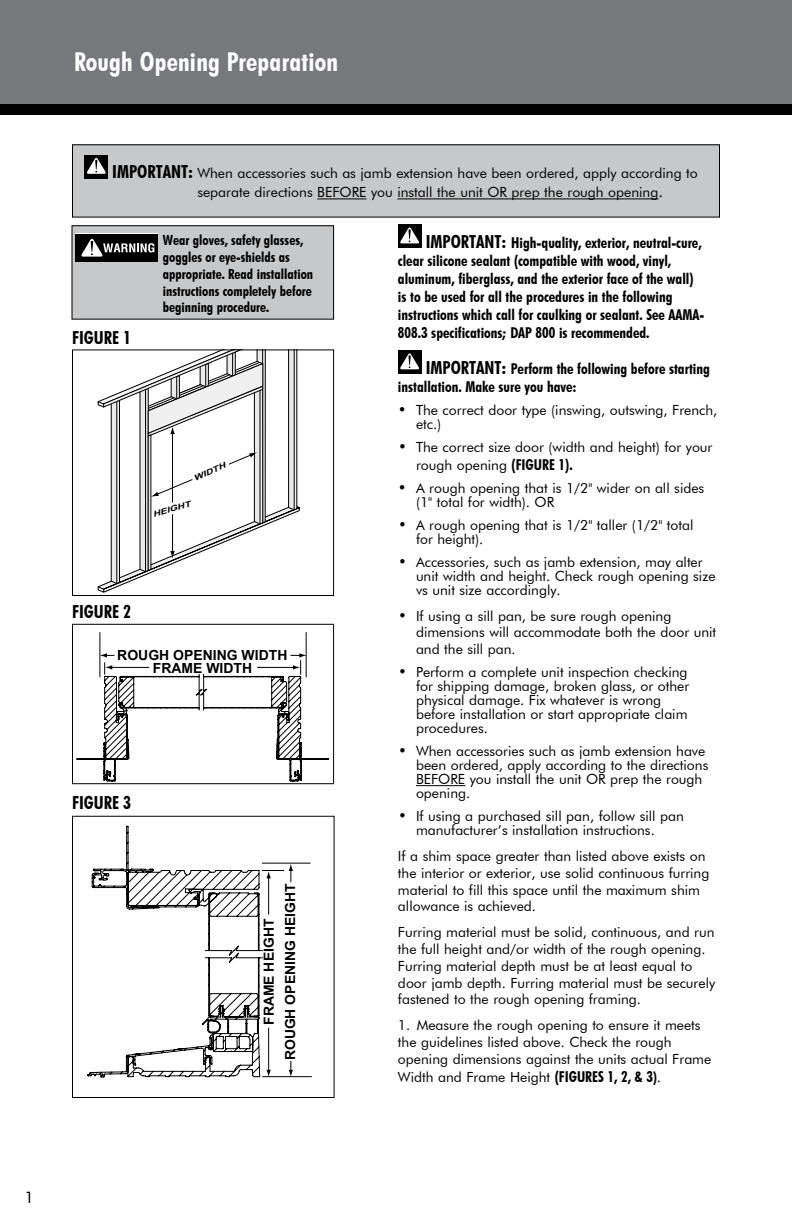
<style>
.page{position:relative;width:792px;height:1224px;background:#fff}
.page>*{position:absolute;margin:0;border:0;box-sizing:border-box;transform-origin:0 0}
.t1{font:700 condensed 26px "Futura BT";letter-spacing:.01em;color:#fff}
.t2{font:700 condensed 18px "Futura BT";color:#000}
.t3{font:16px "Futura BT";color:#000}
.t4{font:700 condensed 15px/18px "Futura BT";color:#000}
.t5{font:14px/14px "Futura BT";color:#000}
.t6{font:700 condensed 14px/16.8px "Futura BT";color:#000}
.t7{font:700 14px/21.4px "Arial";color:#000;text-align:center}
.t8{font:italic 700 7.8px "Arial";color:#000;scale:1.31 1}
.s1{font-weight:700;font-stretch:condensed;font-size:18px}
.s2{font-size:16px}
.s3{font-size:18px}
.s4{font-weight:700;font-stretch:condensed;font-size:15px}
.s5{font-weight:700;font-stretch:condensed}
</style>
<div class="page">
<div style="left:0;top:0;width:792px;height:108px;background:#77787b"></div>
<div style="left:0;top:104px;width:792px;height:11px;background:#000"></div>
<div style="left:72px;top:226px;width:262px;height:93px;background:#c7c8ca"></div>
<div style="left:72px;top:225px;width:262px;height:95px;border:1px solid #000"></div>
<svg style="left:98px;top:351px;width:202px;height:242px"></svg>
<div style="left:72px;top:349px;width:262px;height:247px;border:1px solid #000"></div>
<svg style="left:88px;top:826px;width:175px;height:251px"></svg>
<hr style="left:263px;top:1076px;width:49px;height:1px;background:#000">
<hr style="left:268px;top:877px;width:1px;height:38px;background:#000">
<hr style="left:262px;top:863px;width:48px;height:1px;background:#000">
<svg style="left:262px;top:864px;width:31px;height:18px"></svg>
<svg style="left:289px;top:1061px;width:4px;height:16px"></svg>
<hr style="left:268px;top:1028px;width:1px;height:43px;background:#000">
<svg style="left:266px;top:1070px;width:5px;height:7px"></svg>
<div style="left:72px;top:816px;width:263px;height:282px;border:1px solid #000"></div>
<hr style="left:416px;top:785px;width:49px;height:1px;background:#000">
<div style="left:398px;top:224px;width:23px;height:24px;background:#000"></div>
<svg style="left:400px;top:227px;width:19px;height:17px"></svg>
<div style="left:398px;top:350px;width:23px;height:24px;background:#000"></div>
<svg style="left:400px;top:353px;width:19px;height:16px"></svg>
<svg style="left:72px;top:144px;width:648px;height:74px;background:#bfc0c2"></svg>
<div style="left:85px;top:155px;width:23px;height:23px;background:#000"></div>
<svg style="left:87px;top:158px;width:19px;height:16px"></svg>
<hr style="left:99px;top:632px;width:1px;height:45px;background:#000">
<svg style="left:77px;top:653px;width:252px;height:128px"></svg>
<hr style="left:306px;top:632px;width:1px;height:45px;background:#000">
<div style="left:72px;top:624px;width:262px;height:160px;border:1px solid #000"></div>
<div style="left:75px;top:234px;width:83px;height:28px;background:#000"></div>
<svg style="left:81px;top:239px;width:73px;height:18px"></svg>
<p class="t3" style="left:25px;top:1187px;width:11px">1</p>
<h1 class="t1" style="left:74px;top:46px;width:266px">Rough Opening Preparation</h1>
<p class="t5" style="left:197px;top:163px;width:502px;line-height:19.2px;text-indent:-85px"><span class="s1">IMPORTANT:</span> When accessories such as jamb extension have been ordered, apply according to separate directions BEFORE you install the unit OR prep the rough opening<span class="s2">.</span></p>
<p class="t2" style="left:72px;top:326px;width:61px">FIGURE 1</p>
<p class="t6" style="left:163px;top:232px;width:152px">Wear gloves, safety glasses, goggles or eye-shields as appropriate. Read installation instructions completely before beginning procedure.</p>
<p class="t8" style="left:192px;top:473px;width:27px;rotate:-23deg">WIDTH</p>
<p class="t8" style="left:152px;top:509px;width:31px;rotate:-16deg">HEIGHT</p>
<p class="t2" style="left:72px;top:600px;width:61px">FIGURE 2</p>
<p class="t7" style="left:117px;top:645px;width:172px">ROUGH OPENING WIDTH</p>
<p class="t7" style="left:153px;top:658px;width:101px">FRAME WIDTH</p>
<p class="t2" style="left:72px;top:791px;width:61px">FIGURE 3</p>
<p class="t7" style="left:259px;top:1060px;width:178px;rotate:-90deg">FRAME HEIGHT<br>ROUGH OPENING HEIGHT</p>
<p class="t4" style="left:398px;top:233px;width:308px;text-indent:28px"><span class="s3">IMPORTANT:</span> High-quality, exterior, neutral-cure, clear silicone sealant (compatible with wood, vinyl, aluminum, fiberglass, and the exterior face of the wall) is to be used for all the procedures in the following instructions which call for caulking or sealant. See AAMA-808.3 specifications; DAP 800 is recommended.</p>
<p class="t4" style="left:398px;top:359px;width:313px;text-indent:28px"><span class="s3">IMPORTANT:</span> Perform the following before starting installation. Make sure you have:</p>
<p class="t5" style="left:416px;top:403px;width:303px;text-indent:-18px"><span class="s4">•</span> The correct door type (inswing, outswing, French, etc.)</p>
<p class="t5" style="left:416px;top:438px;width:298px;line-height:18px;text-indent:-18px"><span class="s4">•</span> The correct size door (width and height) for your rough opening <span class="s4">(FIGURE 1).</span></p>
<p class="t5" style="left:416px;top:481px;width:290px;text-indent:-18px"><span class="s4">•</span> A rough opening that is 1/2" wider on all sides (1" total for width). OR</p>
<p class="t5" style="left:416px;top:518px;width:279px;text-indent:-18px"><span class="s4">•</span> A rough opening that is 1/2" taller (1/2" total for height).</p>
<p class="t5" style="left:416px;top:555px;width:301px;text-indent:-18px"><span class="s4">•</span> Accessories, such as jamb extension, may alter unit width and height. Check rough opening size vs unit size accordingly.</p>
<p class="t5" style="left:416px;top:607px;width:302px;line-height:16.8px;text-indent:-18px"><span class="s4">•</span> If using a sill pan, be sure rough opening dimensions will accommodate both the door unit and the sill pan.</p>
<p class="t5" style="left:416px;top:665px;width:275px;text-indent:-18px"><span class="s4">•</span> Perform a complete unit inspection checking for shipping damage, broken glass, or other physical damage. Fix whatever is wrong before installation or start appropriate claim procedures.</p>
<p class="t5" style="left:416px;top:744px;width:294px;text-indent:-18px"><span class="s4">•</span> When accessories such as jamb extension have been ordered, apply according to the directions BEFORE you install the unit OR prep the rough opening.</p>
<p class="t5" style="left:416px;top:809px;width:269px;text-indent:-18px"><span class="s4">•</span> If using a purchased sill pan, follow sill pan manufacturer’s installation instructions.</p>
<p class="t5" style="left:398px;top:847px;width:313px;line-height:16.8px">If a shim space greater than listed above exists on the interior or exterior, use solid continuous furring material to fill this space until the maximum shim allowance is achieved.</p>
<p class="t5" style="left:398px;top:924px;width:319px;line-height:16.8px">Furring material must be solid, continuous, and run the full height and/or width of the rough opening.<br>Furring material depth must be at least equal to door jamb depth. Furring material must be securely fastened to the rough opening framing.</p>
<p class="t5" style="left:398px;top:1016px;width:315px;line-height:17.2px">1. Measure the rough opening to ensure it meets the guidelines listed above. Check the rough opening dimensions against the units actual Frame Width and Frame Height <span class="s4">(FIGURES 1, 2, &amp; 3</span><span class="s5">)</span>.</p>
</div>
